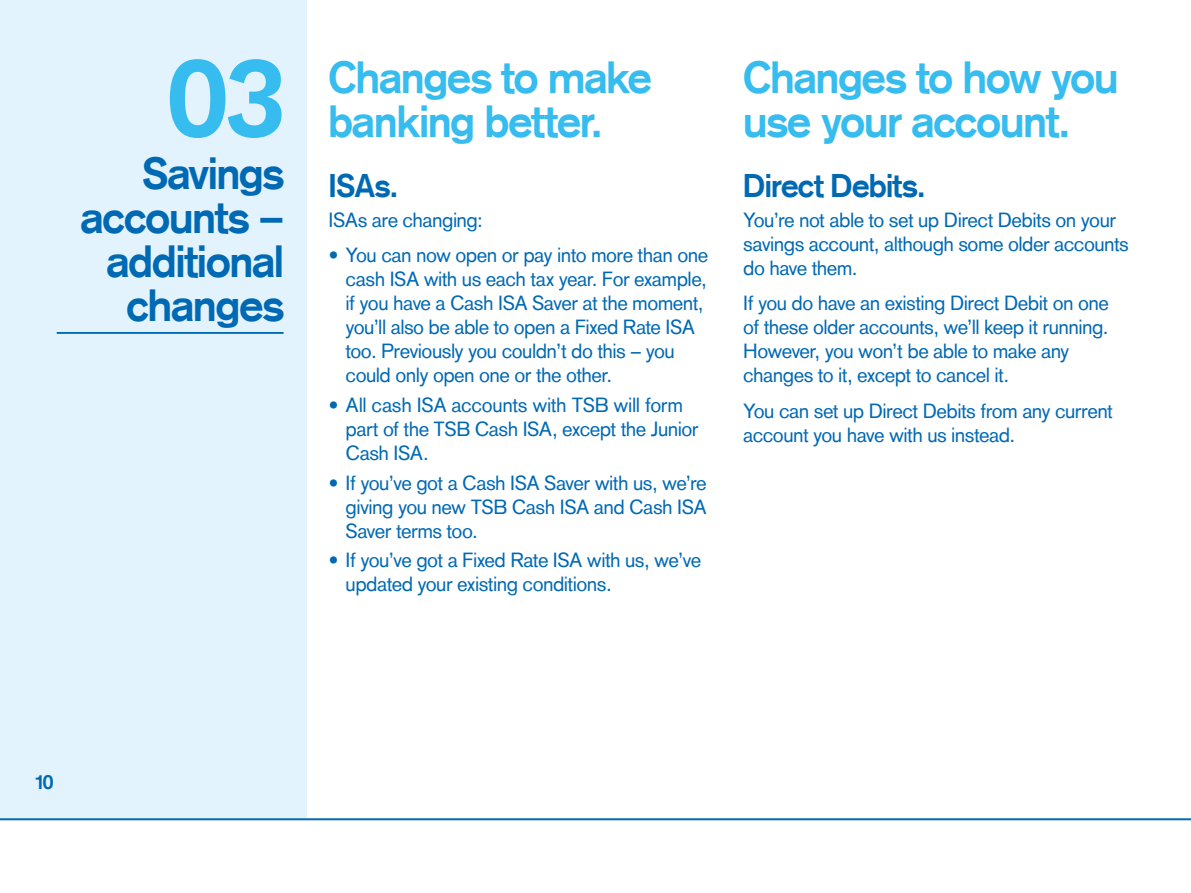
<style>
.page{position:relative;width:1191px;height:893px;background:#fff}
.page>*{position:absolute;margin:0;border:0;box-sizing:border-box;transform-origin:0 0}
.t1{font:700 112px "Basic Commercialfor TSB";color:#36bcee}
.t2{font:700 44px/44px "Basic Commercialfor TSB";letter-spacing:-.005em;color:#36bcee}
.t3{font:700 44px/44px "Basic Commercialfor TSB";letter-spacing:-.005em;color:#0069b3;text-align:right}
.t4{font:700 32px "Basic Commercialfor TSB";color:#0069b3}
.t5{font:20px/24px "Basic Commercialfor TSB";letter-spacing:.005em;color:#0069b3}
.t6{font:700 20px "Basic Commercialfor TSB";color:#0069b3}
</style>
<div class="page">
<div style="left:0;top:0;width:306px;height:819px;background:#e3f3fd"></div>
<hr style="left:0;top:818px;width:1191px;height:2px;background:#0069b3">
<hr style="left:57px;top:332px;width:226px;height:2px;background:#0069b3">
<h1 class="t1" style="left:168px;top:31px;width:117px">03</h1>
<h2 class="t3" style="left:81px;top:151px;width:204px">Savings accounts – additional changes</h2>
<h2 class="t2" style="left:329px;top:55px;width:324px">Changes to make banking better.</h2>
<h3 class="t4" style="left:329px;top:167px;width:70px">ISAs.</h3>
<p class="t5" style="left:329px;top:208px;width:155px">ISAs are changing:</p>
<p class="t5" style="left:346px;top:243px;width:363px;text-indent:-17px">• You can now open or pay into more than one cash ISA with us each tax year. For example, if you have a Cash ISA Saver at the moment, you’ll also be able to open a Fixed Rate ISA too. Previously you couldn’t do this – you could only open one or the other.</p>
<p class="t5" style="left:346px;top:393px;width:354px;text-indent:-17px">• All cash ISA accounts with TSB will form part of the TSB Cash ISA, except the Junior<br>Cash ISA.</p>
<p class="t5" style="left:346px;top:471px;width:362px;text-align:justify;text-indent:-17px">• If you’ve got a Cash ISA Saver with us, we’re giving you new TSB Cash ISA and Cash ISA Saver terms too.</p>
<p class="t5" style="left:346px;top:548px;width:356px;text-indent:-17px">• If you’ve got a Fixed Rate ISA with us, we’ve updated your existing conditions.</p>
<h2 class="t2" style="left:743px;top:55px;width:376px">Changes to how you use your account.</h2>
<h3 class="t4" style="left:743px;top:167px;width:183px">Direct Debits.</h3>
<p class="t5" style="left:743px;top:208px;width:386px">You’re not able to set up Direct Debits on your savings account, although some older accounts do have them.</p>
<p class="t5" style="left:743px;top:291px;width:366px">If you do have an existing Direct Debit on one of these older accounts, we’ll keep it running.<br>However, you won’t be able to make any changes to it, except to cancel it.</p>
<p class="t5" style="left:743px;top:399px;width:370px">You can set up Direct Debits from any current account you have with us instead.</p>
<p class="t6" style="left:36px;top:770px;width:19px">10</p>
</div>
